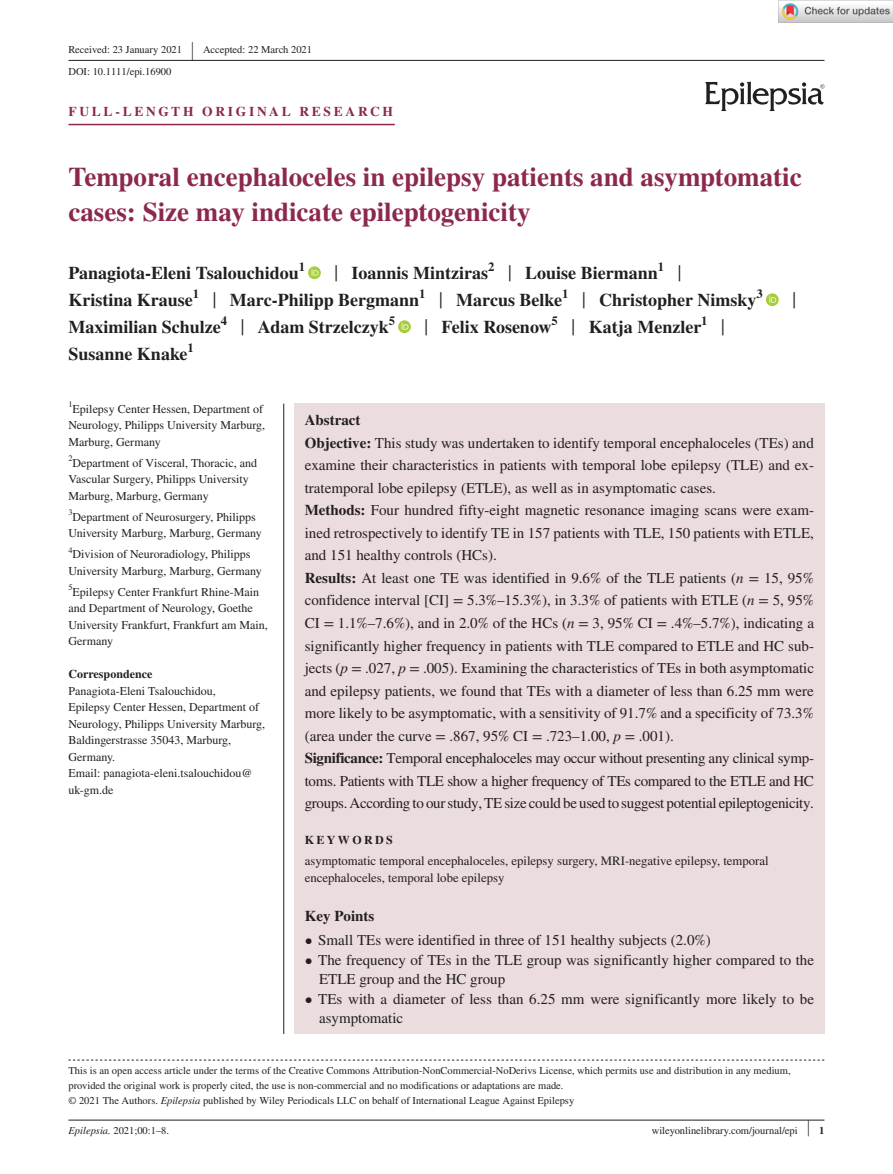
<style>
.page{position:relative;width:893px;height:1174px;background:#fff}
.page>*{position:absolute;margin:0;border:0;box-sizing:border-box;transform-origin:0 0}
.t1{font:700 27px/34.5px "STIX";color:#8c284e}
.t2{font:26.55px "STIX";color:#231f20;scale:.4 1}
.t3{font:23.4px "STIX";color:#231f20;scale:.77 1}
.t4{font:700 18px "STIX";color:#231f20}
.t5{font:15px/22.5px "STIX";color:#231f20}
.t6{font:700 15px "STIX";color:#231f20}
.t7{font:700 13.5px "STIX";letter-spacing:.2em;color:#8c284e}
.t8{font:12.75px/17.2px "STIX";color:#231f20}
.t9{font:700 12.6px "STIX";color:#231f20}
.t10{font:12px/16.5px "STIX";color:#231f20}
.t11{font:700 12px "STIX";color:#231f20}
.t12{font:700 12px "STIX";letter-spacing:.2em;color:#231f20}
.t13{font:10.5px/15px "STIX";color:#231f20}
.s1{font-weight:400;font-size:23.4px}
.s2{font-weight:700}
.s3{font-style:italic}
.s4{font-size:23.1px}
</style>
<div class="page">
<hr style="left:68px;top:1119px;width:756px;height:1px;background:#231f20">
<svg style="left:705px;top:81px;width:119px;height:30px"></svg>
<hr style="left:68px;top:60px;width:756px;height:1px;background:#231f20">
<hr style="left:68px;top:124px;width:327px;height:1px;background:#8c284e">
<svg style="left:308px;top:266px;width:13px;height:13px"></svg>
<svg style="left:311px;top:269px;width:7px;height:7px"></svg>
<svg style="left:766px;top:293px;width:13px;height:13px"></svg>
<svg style="left:769px;top:296px;width:7px;height:7px"></svg>
<svg style="left:398px;top:320px;width:13px;height:13px"></svg>
<svg style="left:401px;top:323px;width:7px;height:7px"></svg>
<svg style="left:68px;top:1059px;width:756px;height:1px"></svg>
<div style="left:294px;top:404px;width:530px;height:630px;background:#ebdcdd"></div>
<hr style="left:283px;top:403px;width:1px;height:630px;background:#231f20">
<img style="left:779px;top:0;width:114px;height:23px">
<p class="t13" style="left:68px;top:43px;width:115px">Received: 23 January 2021</p>
<h2 class="t2" style="left:192px;top:33px;width:7px">|</h2>
<p class="t13" style="left:203px;top:43px;width:111px">Accepted: 22 March 2021</p>
<p class="t13" style="left:68px;top:65px;width:104px">DOI: 10.1111/epi.16900</p>
<p class="t7" style="left:68px;top:103px;width:326px">FULL-LENGTH ORIGINAL RESEARCH</p>
<h1 class="t1" style="left:68px;top:159px;width:735px">Temporal encephaloceles in epilepsy patients and asymptomatic cases: Size may indicate epileptogenicity</h1>
<p class="t4" style="left:68px;top:262px;width:232px">Panagiota-Eleni Tsalouchidou</p>
<p class="t9" style="left:299px;top:259px;width:8px">1</p>
<p class="t4" style="left:334px;top:262px;width:325px"><span class="s1">|</span> Ioannis Mintziras<sup>2</sup> <span class="s1">|</span> Louise Biermann</p>
<p class="t9" style="left:658px;top:259px;width:25px">1 <span class="s1">|</span></p>
<p class="t4" style="left:68px;top:289px;width:690px">Kristina Krause<sup>1</sup> <span class="s1">|</span> Marc-Philipp Bergmann<sup>1</sup> <span class="s1">|</span> Marcus Belke<sup>1</sup> <span class="s1">|</span> Christopher Nimsky</p>
<p class="t9" style="left:757px;top:286px;width:8px">3</p>
<h3 class="t3" style="left:792px;top:284px;width:6px">|</h3>
<p class="t4" style="left:68px;top:316px;width:322px">Maximilian Schulze<sup>4</sup> <span class="s1">|</span> Adam Strzelczyk</p>
<p class="t9" style="left:389px;top:313px;width:8px">5</p>
<p class="t4" style="left:425px;top:316px;width:278px"><span class="s1">|</span> Felix Rosenow<sup>5</sup> <span class="s1">|</span> Katja Menzler</p>
<p class="t9" style="left:701px;top:313px;width:25px">1 <span class="s1">|</span></p>
<p class="t4" style="left:68px;top:343px;width:121px">Susanne Knake</p>
<p class="t9" style="left:188px;top:340px;width:8px">1</p>
<p class="t10" style="left:68px;top:401px;width:198px"><sup>1</sup>Epilepsy Center Hessen, Department of<br>Neurology, Philipps University Marburg,<br>Marburg, Germany</p>
<p class="t10" style="left:68px;top:455px;width:190px"><sup>2</sup>Department of Visceral, Thoracic, and<br>Vascular Surgery, Philipps University<br>Marburg, Marburg, Germany</p>
<p class="t10" style="left:68px;top:509px;width:195px"><sup>3</sup>Department of Neurosurgery, Philipps<br>University Marburg, Marburg, Germany</p>
<p class="t10" style="left:68px;top:547px;width:195px"><sup>4</sup>Division of Neuroradiology, Philipps<br>University Marburg, Marburg, Germany</p>
<p class="t10" style="left:68px;top:584px;width:201px"><sup>5</sup>Epilepsy Center Frankfurt Rhine-Main and Department of Neurology, Goethe<br>University Frankfurt, Frankfurt am Main,<br>Germany</p>
<p class="t11" style="left:68px;top:667px;width:85px">Correspondence</p>
<p class="t10" style="left:68px;top:683px;width:198px">Panagiota-Eleni Tsalouchidou,<br>Epilepsy Center Hessen, Department of<br>Neurology, Philipps University Marburg,<br>Baldingerstrasse 35043, Marburg,<br>Germany.<br>Email: panagiota-eleni.tsalouchidou@ uk-gm.de</p>
<p class="t5" style="left:305px;top:410px;width:511px"><span class="s2">Abstract<br>Objective:</span> This study was undertaken to identify temporal encephaloceles (TEs) and examine their characteristics in patients with temporal lobe epilepsy (TLE) and ex&shy;tratemporal lobe epilepsy (ETLE), as well as in asymptomatic cases.<br><span class="s2">Methods:</span> Four hundred fifty-eight magnetic resonance imaging scans were exam&shy;ined retrospectively to identify TE in 157 patients with TLE, 150 patients with ETLE, and 151 healthy controls (HCs).<br><span class="s2">Results:</span> At least one TE was identified in 9.6% of the TLE patients (<span class="s3">n</span> = 15, 95% confidence interval [CI] = 5.3%–15.3%), in 3.3% of patients with ETLE (<span class="s3">n</span> = 5, 95% CI = 1.1%–7.6%), and in 2.0% of the HCs (<span class="s3">n</span> = 3, 95% CI = .4%–5.7%), indicating a significantly higher frequency in patients with TLE compared to ETLE and HC sub&shy;jects (<span class="s3">p</span> = .027, <span class="s3">p</span> = .005). Examining the characteristics of TEs in both asymptomatic and epilepsy patients, we found that TEs with a diameter of less than 6.25 mm were more likely to be asymptomatic, with a sensitivity of 91.7% and a specificity of 73.3% (area under the curve = .867, 95% CI = .723–1.00, <span class="s3">p</span> = .001).<br><span class="s2">Significance:</span> Temporal encephaloceles may occur without presenting any clinical symp&shy;toms. Patients with TLE show a higher frequency of TEs compared to the ETLE and HC groups. According to our study, TE size could be used to suggest potential epileptogenicity.</p>
<p class="t12" style="left:305px;top:833px;width:90px">KEYWORDS</p>
<p class="t8" style="left:305px;top:853px;width:465px">asymptomatic temporal encephaloceles, epilepsy surgery, MRI-negative epilepsy, temporal encephaloceles, temporal lobe epilepsy</p>
<p class="t6" style="left:305px;top:907px;width:71px">Key Points</p>
<p class="t5" style="left:305px;top:930px;width:407px">• Small TEs were identified in three of 151 healthy subjects (2.0%)</p>
<p class="t5" style="left:319px;top:951px;width:497px;line-height:19.5px;text-indent:-14px">• The frequency of TEs in the TLE group was significantly higher compared to the<br>ETLE group and the HC group</p>
<p class="t5" style="left:319px;top:990px;width:497px;line-height:19.5px;text-indent:-14px">• TEs with a diameter of less than 6.25 mm were significantly more likely to be asymptomatic</p>
<p class="t13" style="left:68px;top:1063px;width:724px">This is an open access article under the terms of the Creative Commons Attribution-NonCommercial-NoDerivs License, which permits use and distribution in any medium, provided the original work is properly cited, the use is non-commercial and no modifications or adaptations are made.<br>© 2021 The Authors. <span class="s3">Epilepsia</span> published by Wiley Periodicals LLC on behalf of International League Against Epilepsy</p>
<p class="t13" style="left:68px;top:1123px;width:102px"><span class="s3">Epilepsia.</span> 2021;00:1–8.</p>
<p class="t13" style="left:652px;top:1123px;width:174px">wileyonlinelibrary.com/journal/epi <span class="s4">|</span> <span class="s2">1</span></p>
</div>
